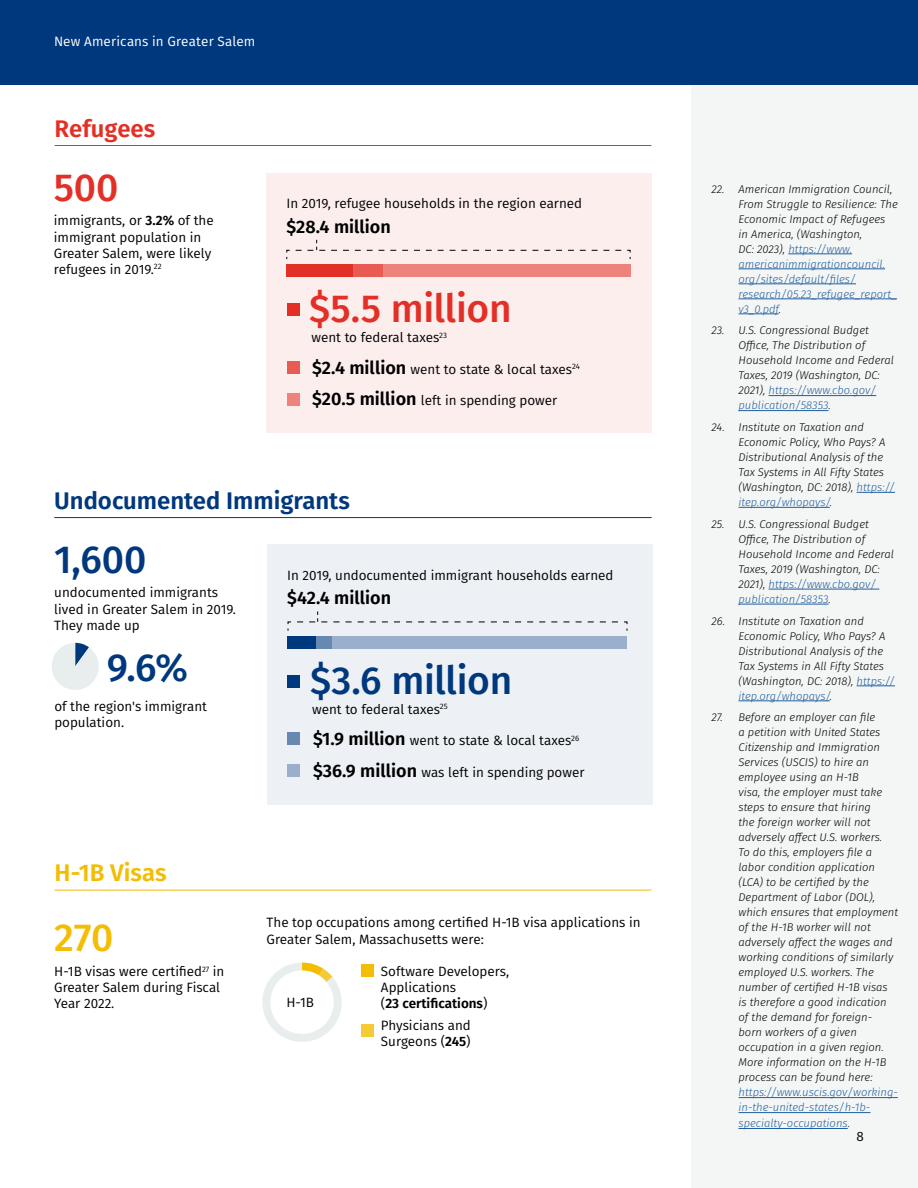
<style>
.page{position:relative;width:918px;height:1188px;background:#fff}
.page>*{position:absolute;margin:0;border:0;box-sizing:border-box;transform-origin:0 0}
.t1{font:111.15px "Chartwell Pies";color:#f2bd03}
.t2{font:66px "Chartwell Pies";color:#00387d}
.Blue_Number_Lg_-_26{font:500 39px "Fira Sans";letter-spacing:-.01em;color:#00387d}
.Gold_Number_Lg_-_26{font:500 39px "Fira Sans";letter-spacing:-.01em;color:#e33026}
.Blue_Number_Lg_-_26-2{font:500 39px "Fira Sans";color:#f2bd03}
.Section_Title{font:600 24px "Fira Sans";color:#00387d}
.Section_Title-2{font:600 24px "Fira Sans";color:#f2bd03}
.Section_Title-3{font:600 24px "Fira Sans";color:#e33026}
.Body_Text_-_9_Book{font:600 18px "Fira Sans";color:#000}
.Body_Text_-_9_Book-2{font:13.5px/16.2px "Fira Sans";color:#000}
.Number_Sm_-_12_SemiB{font:13.5px "Fira Sans";color:#000}
.t3{font:13.5px "Fira Sans";letter-spacing:.01em;color:#fff}
.t4{font:italic 300 11.25px/15px "Fira Sans";color:#000}
.s1{font-weight:600}
.s2{font-weight:600;font-size:18px}
.s3{color:#e8eded}
.s4{color:#f5ca35}
.s5{color:#fff}
.s6{color:#215e9e}
</style>
<div class="page">
<div style="left:692px;top:0;width:226px;height:1188px;background:#f4f6f6"></div>
<div style="left:0;top:0;width:918px;height:84px;background:#00387d"></div>
<hr style="left:55px;top:145px;width:596px;height:1px;background:#e33026">
<div style="left:266px;top:173px;width:386px;height:260px;background:#fdeeee"></div>
<div style="left:287px;top:303px;width:13px;height:13px;background:#e33026"></div>
<div style="left:287px;top:361px;width:13px;height:13px;background:#e95a52"></div>
<div style="left:287px;top:393px;width:13px;height:13px;background:#ee837d"></div>
<svg style="left:286px;top:240px;width:345px;height:19px"></svg>
<div style="left:376px;top:264px;width:254px;height:13px;background:#ee837d"></div>
<div style="left:287px;top:264px;width:66px;height:13px;background:#e33026"></div>
<div style="left:353px;top:264px;width:29px;height:13px;background:#e95a52"></div>
<hr style="left:54px;top:517px;width:598px;height:1px;background:#00387d">
<div style="left:267px;top:544px;width:386px;height:261px;background:#edf1f6"></div>
<div style="left:311px;top:636px;width:316px;height:13px;background:#99afcb"></div>
<div style="left:287px;top:636px;width:29px;height:13px;background:#00387d"></div>
<div style="left:316px;top:636px;width:15px;height:13px;background:#6688b1"></div>
<div style="left:287px;top:675px;width:13px;height:13px;background:#00387d"></div>
<div style="left:287px;top:732px;width:13px;height:13px;background:#6688b1"></div>
<div style="left:287px;top:764px;width:13px;height:13px;background:#99afcb"></div>
<svg style="left:288px;top:611px;width:339px;height:20px"></svg>
<hr style="left:55px;top:890px;width:596px;height:1px;background:#f2bd03">
<div style="left:361px;top:964px;width:13px;height:13px;background:#f2bd03"></div>
<div style="left:361px;top:1024px;width:13px;height:13px;background:#f5ca35"></div>
<hr style="left:788px;top:254px;width:64px;height:1px;background:#215e9e">
<hr style="left:739px;top:269px;width:146px;height:1px;background:#215e9e">
<hr style="left:739px;top:284px;width:117px;height:1px;background:#215e9e">
<hr style="left:739px;top:299px;width:158px;height:1px;background:#215e9e">
<hr style="left:739px;top:314px;width:40px;height:1px;background:#215e9e">
<hr style="left:769px;top:395px;width:107px;height:1px;background:#215e9e">
<hr style="left:739px;top:410px;width:90px;height:1px;background:#215e9e">
<hr style="left:857px;top:492px;width:38px;height:1px;background:#215e9e">
<hr style="left:739px;top:507px;width:91px;height:1px;background:#215e9e">
<hr style="left:769px;top:589px;width:110px;height:1px;background:#215e9e">
<hr style="left:739px;top:604px;width:90px;height:1px;background:#215e9e">
<hr style="left:857px;top:686px;width:38px;height:1px;background:#215e9e">
<hr style="left:739px;top:701px;width:91px;height:1px;background:#215e9e">
<hr style="left:739px;top:1097px;width:159px;height:1px;background:#215e9e">
<hr style="left:739px;top:1112px;width:131px;height:1px;background:#215e9e">
<hr style="left:739px;top:1128px;width:109px;height:1px;background:#215e9e">
<p class="t3" style="left:54px;top:32px;width:203px">New Americans in Greater Salem</p>
<p class="Section_Title-3" style="left:55px;top:108px;width:102px">Refugees</p>
<p class="Gold_Number_Lg_-_26" style="left:54px;top:156px;width:66px">500</p>
<p class="Body_Text_-_9_Book-2" style="left:54px;top:212px;width:161px">immigrants, or <span class="s1">3.2%</span> of the immigrant population in<br>Greater Salem, were likely refugees in 2019.<sup>22</sup></p>
<p class="Body_Text_-_9_Book-2" style="left:287px;top:195px;width:297px">In 2019, refugee households in the region earned</p>
<p class="Body_Text_-_9_Book" style="left:287px;top:211px;width:106px">$28.4 million</p>
<p class="Gold_Number_Lg_-_26" style="left:309px;top:277px;width:204px">$5.5 million</p>
<p class="Body_Text_-_9_Book-2" style="left:311px;top:329px;width:137px">went to federal taxes<sup>23</sup></p>
<p class="Number_Sm_-_12_SemiB" style="left:312px;top:359px;width:269px"><span class="s2">$2.4 million</span> went to state &amp; local taxes<sup>24</sup></p>
<p class="Number_Sm_-_12_SemiB" style="left:312px;top:391px;width:246px"><span class="s2">$20.5 million</span> left in spending power</p>
<p class="Section_Title" style="left:54px;top:481px;width:297px">Undocumented Immigrants</p>
<p class="Blue_Number_Lg_-_26" style="left:54px;top:528px;width:94px">1,600</p>
<p class="Body_Text_-_9_Book-2" style="left:54px;top:584px;width:183px">undocumented immigrants lived in Greater Salem in 2019.<br>They made up</p>
<p class="t2" style="left:48px;top:626px;width:106px">10+<span class="s3">90</span></p>
<p class="Blue_Number_Lg_-_26" style="left:107px;top:636px;width:83px">9.6%</p>
<p class="Body_Text_-_9_Book-2" style="left:54px;top:698px;width:154px">of the region's immigrant population.</p>
<p class="Body_Text_-_9_Book-2" style="left:287px;top:566px;width:328px">In 2019, undocumented immigrant households earned</p>
<p class="Body_Text_-_9_Book" style="left:287px;top:583px;width:105px">$42.4 million</p>
<p class="Blue_Number_Lg_-_26" style="left:310px;top:649px;width:204px">$3.6 million</p>
<p class="Body_Text_-_9_Book-2" style="left:312px;top:701px;width:137px">went to federal taxes<sup>25</sup></p>
<p class="Number_Sm_-_12_SemiB" style="left:313px;top:730px;width:268px"><span class="s2">$1.9 million</span> went to state &amp; local taxes<sup>26</sup></p>
<p class="Number_Sm_-_12_SemiB" style="left:313px;top:762px;width:273px"><span class="s2">$36.9 million</span> was left in spending power</p>
<p class="Section_Title-2" style="left:55px;top:853px;width:113px">H-1B Visas</p>
<p class="Blue_Number_Lg_-_26-2" style="left:54px;top:906px;width:61px">270</p>
<p class="Body_Text_-_9_Book-2" style="left:54px;top:963px;width:172px">H-1B visas were certified<sup>27</sup> in<br>Greater Salem during Fiscal<br>Year 2022.</p>
<p class="Body_Text_-_9_Book-2" style="left:267px;top:914px;width:376px">The top occupations among certified H-1B visa applications in<br>Greater Salem, Massachusetts were:</p>
<p class="Body_Text_-_9_Book-2" style="left:381px;top:962px;width:130px">Software Developers,<br>Applications<br>(<span class="s1">23 certifications</span>)</p>
<p class="Body_Text_-_9_Book-2" style="left:381px;top:1017px;width:91px">Physicians and<br>Surgeons (<span class="s1">245</span>)</p>
<p class="t1" style="left:257px;top:934px;width:177px">9+<span class="s4">5</span><span class="s3">86</span><span class="s5">P</span></p>
<p class="Body_Text_-_9_Book-2" style="left:286px;top:994px;width:29px">H-1B</p>
<p class="t4" style="left:739px;top:181px;width:161px;text-indent:-27px">22. American Immigration Council,<br>From Struggle to Resilience: The<br>Economic Impact of Refugees<br>in America, (Washington,<br>DC: 2023), <span class="s6">https://www. americanimmigrationcouncil. org/sites/default/files/ research/05.23_refugee_report_ v3_0.pdf</span>.</p>
<p class="t4" style="left:739px;top:323px;width:157px;text-indent:-27px">23. U.S. Congressional Budget<br>Office, The Distribution of<br>Household Income and Federal<br>Taxes, 2019 (Washington, DC:<br>2021), <span class="s6">https://www.cbo.gov/ publication/58353</span>.</p>
<p class="t4" style="left:739px;top:420px;width:158px;text-indent:-27px">24. Institute on Taxation and<br>Economic Policy, Who Pays? A<br>Distributional Analysis of the<br>Tax Systems in All Fifty States (Washington, DC: 2018), <span class="s6">https:// itep.org/whopays/</span>.</p>
<p class="t4" style="left:739px;top:517px;width:157px;text-indent:-27px">25. U.S. Congressional Budget<br>Office, The Distribution of<br>Household Income and Federal<br>Taxes, 2019 (Washington, DC:<br>2021), <span class="s6">https://www.cbo.gov/ publication/58353</span>.</p>
<p class="t4" style="left:739px;top:613px;width:158px;text-indent:-27px">26. Institute on Taxation and<br>Economic Policy, Who Pays? A<br>Distributional Analysis of the<br>Tax Systems in All Fifty States (Washington, DC: 2018), <span class="s6">https:// itep.org/whopays/</span>.</p>
<p class="t4" style="left:739px;top:710px;width:161px;text-indent:-27px">27. Before an employer can file<br>a petition with United States<br>Citizenship and Immigration<br>Services (USCIS) to hire an employee using an H-1B<br>visa, the employer must take steps to ensure that hiring<br>the foreign worker will not adversely affect U.S. workers.<br>To do this, employers file a labor condition application (LCA) to be certified by the<br>Department of Labor (DOL), which ensures that employment of the H-1B worker will not adversely affect the wages and working conditions of similarly employed U.S. workers. The number of certified H-1B visas is therefore a good indication of the demand for foreign&shy;born workers of a given occupation in a given region.<br>More information on the H-1B process can be found here: <span class="s6">https://www.uscis.gov/working&shy;in-the-united-states/h-1b&shy;specialty-occupations</span>.</p>
<p class="Body_Text_-_9_Book-2" style="left:857px;top:1128px;width:9px">8</p>
</div>
